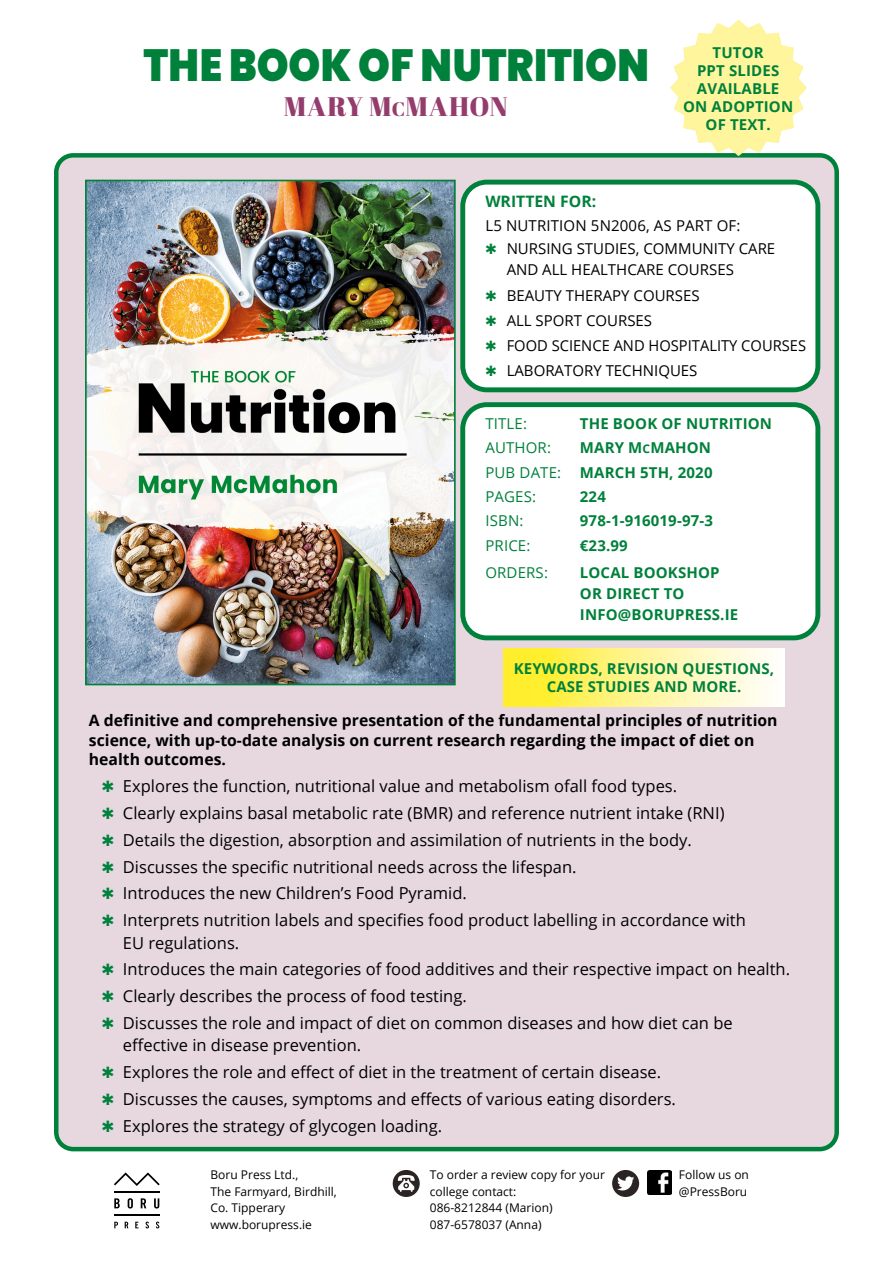
<style>
.page{position:relative;width:893px;height:1263px;background:#fff}
.page>*{position:absolute;margin:0;border:0;box-sizing:border-box;transform-origin:0 0}
.t1{font:900 45px "Poppins";letter-spacing:.005em;color:#00813b;scale:.9 1}
.t2{font:26.85px "Abril Fatface";letter-spacing:.045em;color:#943c6c}
.t3{font:16.5px/22.5px "Open Sans";color:#000}
.Body_Text_-_List__Cr{font:700 15.75px/19.5px "Open Sans";color:#000}
.Exercise_-_Body_Text{font:700 15.75px "Open Sans";color:#00813b}
.Revision_Question{font:700 15px/18px "Open Sans";letter-spacing:.01em;color:#00813b;text-align:center}
.Revision_Question-2{font:15px/21px "Open Sans";color:#000}
.Revision_Question-3{font:15px "Open Sans";letter-spacing:.01em;color:#00813b}
.t4{font:12px/16.5px "Open Sans";color:#000}
.s1{font-size:19.5px}
.s2{color:#00813b}
.s3{font-size:12px}
.s4{font-weight:400}
</style>
<div class="page">
<div style="left:56px;top:155px;width:781px;height:994px;background:#e7d8e0;border-radius:17px"></div>
<div style="left:54px;top:153px;width:785px;height:998px;border:4px solid #00813b;border-radius:17px"></div>
<img style="left:88px;top:183px;width:365px;height:499px">
<div style="left:85px;top:180px;width:371px;height:505px;border:2px solid #00813b"></div>
<div style="left:463px;top:405px;width:355px;height:233px;background:#fff;border-radius:24px"></div>
<div style="left:460px;top:402px;width:360px;height:238px;border:5px solid #00813b;border-radius:24px"></div>
<div style="left:463px;top:182px;width:355px;height:208px;background:#fff;border-radius:24px"></div>
<div style="left:460px;top:180px;width:360px;height:212px;border:5px solid #00813b;border-radius:24px"></div>
<svg style="left:504px;top:649px;width:280px;height:57px;background:#fff592"></svg>
<hr style="left:114px;top:1191px;width:45px;height:1px;background:#000">
<hr style="left:114px;top:1214px;width:45px;height:2px;background:#000">
<svg style="left:114px;top:1172px;width:46px;height:14px"></svg>
<svg style="left:114px;top:1222px;width:4px;height:6px"></svg>
<svg style="left:125px;top:1222px;width:3px;height:6px"></svg>
<svg style="left:135px;top:1222px;width:3px;height:6px"></svg>
<svg style="left:145px;top:1221px;width:4px;height:7px"></svg>
<svg style="left:156px;top:1221px;width:3px;height:7px"></svg>
<svg style="left:114px;top:1198px;width:6px;height:10px"></svg>
<svg style="left:128px;top:1198px;width:5px;height:10px"></svg>
<svg style="left:141px;top:1198px;width:5px;height:10px"></svg>
<svg style="left:154px;top:1198px;width:5px;height:10px"></svg>
<div style="left:393px;top:1170px;width:27px;height:27px;background:#2a2423;border-radius:50%"></div>
<svg style="left:398px;top:1175px;width:17px;height:17px"></svg>
<svg style="left:612px;top:1170px;width:27px;height:27px"></svg>
<img style="left:648px;top:1171px;width:24px;height:24px">
<img style="left:670px;top:20px;width:68px;height:85px">
<p class="t1" style="left:144px;top:39px;width:563px">THE BOOK OF NUTRITION</p>
<p class="t2" style="left:284px;top:88px;width:225px">MARY M<span class="s1">C</span>MAHON</p>
<p class="Revision_Question" style="left:683px;top:43px;width:112px">TUTOR<br>PPT SLIDES<br>AVAILABLE<br>ON ADOPTION<br>OF TEXT.</p>
<p class="Exercise_-_Body_Text" style="left:485px;top:190px;width:112px">WRITTEN FOR:</p>
<p class="Revision_Question-2" style="left:485px;top:215px;width:257px">L5 NUTRITION 5N2006, AS PART OF:</p>
<p class="Revision_Question-2" style="left:507px;top:238px;width:270px;text-indent:-21px"><span class="s2">✱</span> NURSING STUDIES, COMMUNITY CARE<br>AND ALL HEALTHCARE COURSES</p>
<p class="Revision_Question-2" style="left:485px;top:284px;width:216px"><span class="s2">✱</span> BEAUTY THERAPY COURSES</p>
<p class="Revision_Question-2" style="left:485px;top:309px;width:168px"><span class="s2">✱</span> ALL SPORT COURSES</p>
<p class="Revision_Question-2" style="left:485px;top:335px;width:322px"><span class="s2">✱</span> FOOD SCIENCE AND HOSPITALITY COURSES</p>
<p class="Revision_Question-2" style="left:485px;top:360px;width:214px"><span class="s2">✱</span> LABORATORY TECHNIQUES</p>
<p class="Revision_Question-3" style="left:485px;top:413px;width:43px">TITLE:</p>
<p class="Revision_Question" style="left:580px;top:414px;width:194px">THE BOOK OF NUTRITION</p>
<p class="Revision_Question-3" style="left:485px;top:438px;width:67px">AUTHOR:</p>
<p class="Revision_Question" style="left:580px;top:438px;width:133px">MARY M<span class="s3">C</span>MAHON</p>
<p class="Revision_Question" style="left:485px;top:463px;width:229px"><span class="s4">PUB DATE:</span> MARCH 5TH, 2020</p>
<p class="Revision_Question-3" style="left:485px;top:486px;width:52px">PAGES:</p>
<p class="Revision_Question" style="left:580px;top:487px;width:27px">224</p>
<p class="Revision_Question-3" style="left:485px;top:511px;width:40px">ISBN:</p>
<p class="Revision_Question" style="left:580px;top:512px;width:135px">978-1-916019-97-3</p>
<p class="Revision_Question-3" style="left:485px;top:535px;width:47px">PRICE:</p>
<p class="Revision_Question" style="left:580px;top:536px;width:49px">€23.99</p>
<p class="Revision_Question-3" style="left:485px;top:562px;width:64px">ORDERS:</p>
<p class="Revision_Question" style="left:580px;top:562px;width:160px;line-height:21px;text-align:left">LOCAL BOOKSHOP<br>OR DIRECT TO<br>INFO@BORUPRESS.IE</p>
<p class="Revision_Question" style="left:514px;top:659px;width:262px">KEYWORDS, REVISION QUESTIONS,<br>CASE STUDIES AND MORE.</p>
<p class="Body_Text_-_List__Cr" style="left:89px;top:711px;width:690px">A definitive and comprehensive presentation of the fundamental principles of nutrition science, with up-to-date analysis on current research regarding the impact of diet on health outcomes.</p>
<p class="t3" style="left:102px;top:774px;width:577px"><span class="s2">✱</span> Explores the function, nutritional value and metabolism ofall food types.</p>
<p class="t3" style="left:102px;top:801px;width:624px"><span class="s2">✱</span> Clearly explains basal metabolic rate (BMR) and reference nutrient intake (RNI)</p>
<p class="t3" style="left:102px;top:828px;width:592px"><span class="s2">✱</span> Details the digestion, absorption and assimilation of nutrients in the body.</p>
<p class="t3" style="left:102px;top:855px;width:476px"><span class="s2">✱</span> Discusses the specific nutritional needs across the lifespan.</p>
<p class="t3" style="left:102px;top:881px;width:367px"><span class="s2">✱</span> Introduces the new Children’s Food Pyramid.</p>
<p class="t3" style="left:123px;top:908px;width:624px;text-indent:-21px"><span class="s2">✱</span> Interprets nutrition labels and specifies food product labelling in accordance with<br>EU regulations.</p>
<p class="t3" style="left:102px;top:957px;width:690px"><span class="s2">✱</span> Introduces the main categories of food additives and their respective impact on health.</p>
<p class="t3" style="left:102px;top:984px;width:367px"><span class="s2">✱</span> Clearly describes the process of food testing.</p>
<p class="t3" style="left:123px;top:1011px;width:611px;text-indent:-21px"><span class="s2">✱</span> Discusses the role and impact of diet on common diseases and how diet can be effective in disease prevention.</p>
<p class="t3" style="left:102px;top:1060px;width:561px"><span class="s2">✱</span> Explores the role and effect of diet in the treatment of certain disease.</p>
<p class="t3" style="left:102px;top:1087px;width:576px"><span class="s2">✱</span> Discusses the causes, symptoms and effects of various eating disorders.</p>
<p class="t3" style="left:102px;top:1114px;width:342px"><span class="s2">✱</span> Explores the strategy of glycogen loading.</p>
<p class="t4" style="left:210px;top:1166px;width:89px">Boru Press Ltd.,</p>
<p class="t4" style="left:210px;top:1183px;width:128px">The Farmyard, Birdhill,</p>
<p class="t4" style="left:210px;top:1199px;width:76px">Co. Tipperary</p>
<p class="t4" style="left:210px;top:1216px;width:103px">www.borupress.ie</p>
<p class="t4" style="left:430px;top:1166px;width:177px">To order a review copy for your college contact:</p>
<p class="t4" style="left:430px;top:1199px;width:124px">086-8212844 (Marion)</p>
<p class="t4" style="left:430px;top:1216px;width:113px">087-6578037 (Anna)</p>
<p class="t4" style="left:679px;top:1166px;width:72px">Follow us on</p>
<p class="t4" style="left:679px;top:1183px;width:70px">@PressBoru</p>
</div>
